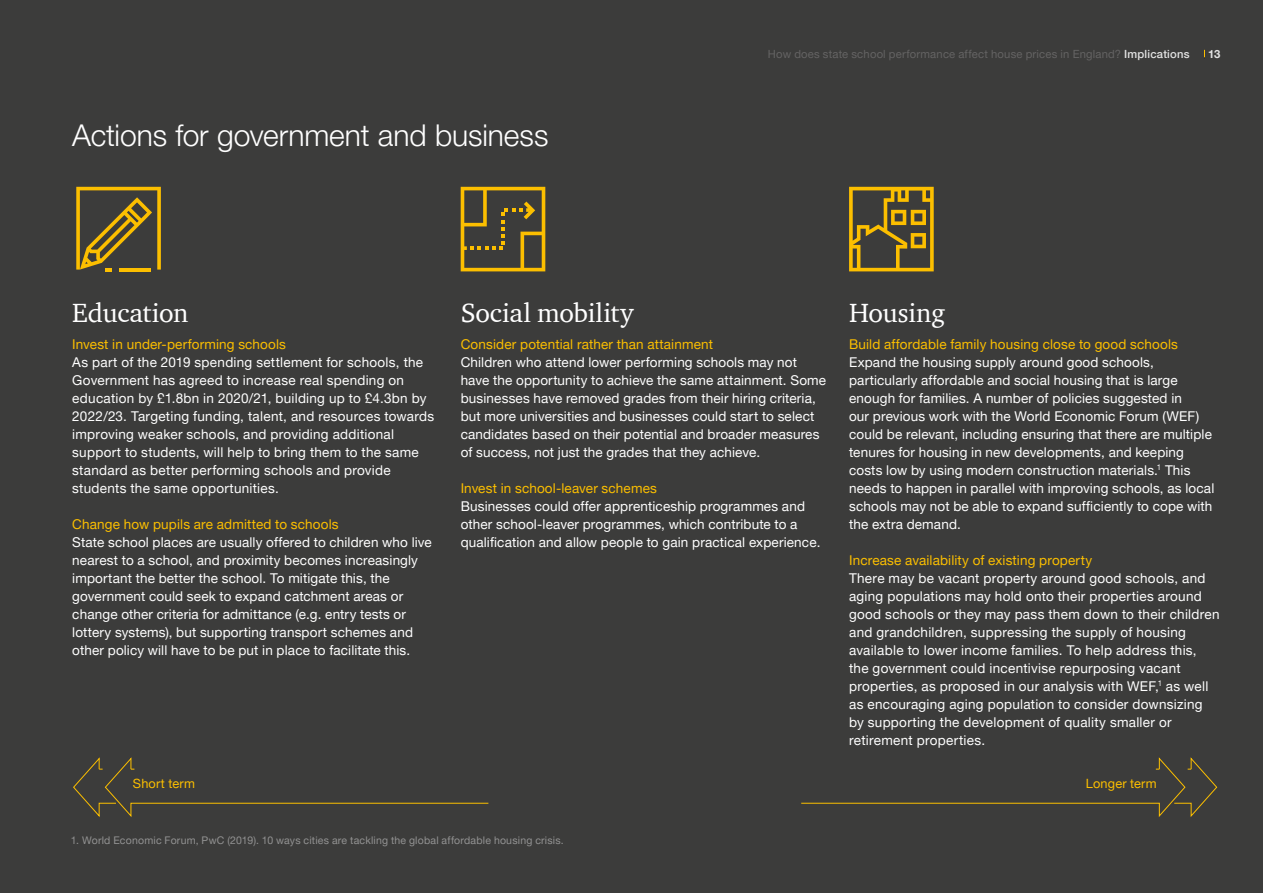
<style>
.page{position:relative;width:1263px;height:893px;background:#3c3c3b}
.page>*{position:absolute;margin:0;border:0;box-sizing:border-box;transform-origin:0 0}
.Body_copy_-_space_af{font:300 30px "Helvetica Neue LT Pro";letter-spacing:-.005em;color:#fff}
.Supporting_headline{font:27px "ITC Charter Com";letter-spacing:-.01em;color:#fff}
.Body_copy_-_space_af-2{font:13.5px/18px "Helvetica Neue LT Pro";letter-spacing:.015em;color:#fff}
.Body_copy_-_space_af-3{font:13.5px "Helvetica Neue LT Pro";letter-spacing:.01em;color:#fcbf00}
.t1{font:12.75px "Helvetica Neue LT Pro";letter-spacing:.015em;color:#fcbf00}
.Publication_Issue{font:11.25px "Helvetica Neue LT Pro";letter-spacing:.02em;color:#646363}
.Page_number_-_Right{font:700 11.25px "Helvetica Neue LT Pro";color:#e3e3e3}
.Footnote{font:10.5px "Helvetica Neue LT Pro";letter-spacing:.02em;color:#929292}
.s1{font-weight:500;color:#e3e3e3}
</style>
<div class="page">
<svg style="left:801px;top:757px;width:417px;height:60px"></svg>
<svg style="left:73px;top:757px;width:416px;height:60px"></svg>
<svg style="left:76px;top:187px;width:85px;height:84px"></svg>
<svg style="left:849px;top:187px;width:85px;height:84px"></svg>
<svg style="left:461px;top:187px;width:84px;height:84px"></svg>
<p class="Body_copy_-_space_af" style="left:72px;top:117px;width:478px">Actions for government and business</p>
<p class="Publication_Issue" style="left:768px;top:47px;width:423px">How does state school performance affect house prices in England? <span class="s1">Implications</span></p>
<p class="Page_number_-_Right" style="left:1208px;top:47px;width:14px">13</p>
<p class="Supporting_headline" style="left:72px;top:296px;width:118px">Education</p>
<p class="Body_copy_-_space_af-3" style="left:72px;top:335px;width:215px">Invest in under-performing schools</p>
<p class="Body_copy_-_space_af-2" style="left:72px;top:352px;width:363px">As part of the 2019 spending settlement for schools, the Government has agreed to increase real spending on education by £1.8bn in 2020/21, building up to £4.3bn by 2022/23. Targeting funding, talent, and resources towards improving weaker schools, and providing additional support to students, will help to bring them to the same standard as better performing schools and provide students the same opportunities.</p>
<p class="Body_copy_-_space_af-3" style="left:72px;top:515px;width:268px">Change how pupils are admitted to schools</p>
<p class="Body_copy_-_space_af-2" style="left:72px;top:532px;width:361px">State school places are usually offered to children who live nearest to a school, and proximity becomes increasingly important the better the school. To mitigate this, the government could seek to expand catchment areas or change other criteria for admittance (e.g. entry tests or lottery systems), but supporting transport schemes and other policy will have to be put in place to facilitate this.</p>
<p class="Supporting_headline" style="left:461px;top:296px;width:174px">Social mobility</p>
<p class="Body_copy_-_space_af-3" style="left:461px;top:335px;width:254px">Consider potential rather than attainment</p>
<p class="Body_copy_-_space_af-2" style="left:461px;top:352px;width:367px">Children who attend lower performing schools may not have the opportunity to achieve the same attainment. Some businesses have removed grades from their hiring criteria, but more universities and businesses could start to select candidates based on their potential and broader measures of success, not just the grades that they achieve.</p>
<p class="Body_copy_-_space_af-3" style="left:461px;top:479px;width:198px">Invest in school-leaver schemes</p>
<p class="Body_copy_-_space_af-2" style="left:461px;top:496px;width:361px">Businesses could offer apprenticeship programmes and other school-leaver programmes, which contribute to a qualification and allow people to gain practical experience.</p>
<p class="Supporting_headline" style="left:849px;top:296px;width:98px">Housing</p>
<p class="Body_copy_-_space_af-3" style="left:849px;top:335px;width:330px">Build affordable family housing close to good schools</p>
<p class="Body_copy_-_space_af-2" style="left:849px;top:352px;width:367px">Expand the housing supply around good schools, particularly affordable and social housing that is large enough for families. A number of policies suggested in<br>our previous work with the World Economic Forum (WEF) could be relevant, including ensuring that there are multiple tenures for housing in new developments, and keeping costs low by using modern construction materials.<sup>1</sup> This needs to happen in parallel with improving schools, as local schools may not be able to expand sufficiently to cope with the extra demand.</p>
<p class="Body_copy_-_space_af-3" style="left:849px;top:551px;width:244px">Increase availability of existing property</p>
<p class="Body_copy_-_space_af-2" style="left:849px;top:568px;width:372px">There may be vacant property around good schools, and aging populations may hold onto their properties around good schools or they may pass them down to their children and grandchildren, suppressing the supply of housing available to lower income families. To help address this,<br>the government could incentivise repurposing vacant properties, as proposed in our analysis with WEF,<sup>1</sup> as well as encouraging aging population to consider downsizing by supporting the development of quality smaller or retirement properties.</p>
<p class="t1" style="left:133px;top:776px;width:64px">Short term</p>
<p class="t1" style="left:1086px;top:776px;width:72px">Longer term</p>
<p class="Footnote" style="left:71px;top:833px;width:494px">1. World Economic Forum, PwC (2019). 10 ways cities are tackling the global affordable housing crisis.</p>
</div>
